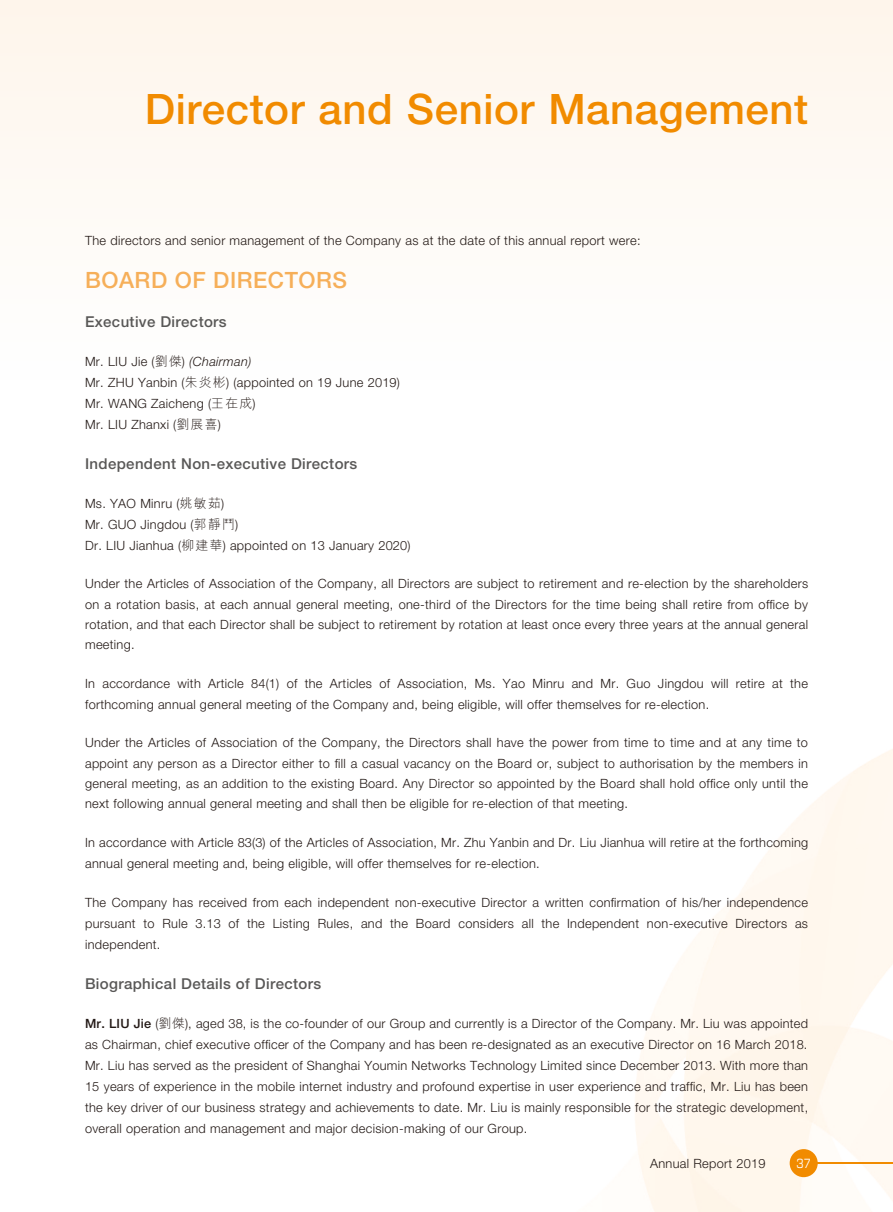
<style>
.page{position:relative;width:893px;height:1212px;background:#fff}
.page>*{position:absolute;margin:0;border:0;box-sizing:border-box;transform-origin:0 0}
.t1{font:500 42px "Helvetica Neue";letter-spacing:.015em;color:#f18b00}
.t2{font:500 22.5px "Helvetica Neue";letter-spacing:.025em;color:#f6af59}
.t3{font:500 15px "Helvetica Neue";letter-spacing:.025em;color:#595857}
.t4{font:300 12.75px/21px "Helvetica Neue";letter-spacing:.025em;color:#231916}
.t5{font:condensed 12.75px "Eurostile";color:#fff}
.s1{font-family:"M Hei HK"}
.s2{font-style:italic}
.s3{font-weight:500}
</style>
<div class="page">
<img style="left:635px;top:749px;width:258px;height:463px">
<div style="left:790px;top:1149px;width:28px;height:28px;background:#f18b00;border-radius:50%"></div>
<hr style="left:817px;top:1162px;width:76px;height:2px;background:#f18b00">
<div style="left:0;top:0;width:893px;height:381px;background:#fefaf5"></div>
<h1 class="t1" style="left:145px;top:84px;width:665px">Director and Senior Management</h1>
<p class="t4" style="left:85px;top:229px;width:557px">The directors and senior management of the Company as at the date of this annual report were:</p>
<h2 class="t2" style="left:85px;top:266px;width:264px">BOARD OF DIRECTORS</h2>
<p class="t3" style="left:85px;top:313px;width:143px">Executive Directors</p>
<p class="t4" style="left:85px;top:351px;width:316px">Mr. LIU Jie (<span class="s1">劉傑</span>) <span class="s2">(Chairman)<br></span>Mr. ZHU Yanbin (<span class="s1">朱炎彬</span>) (appointed on 19 June 2019)<br>Mr. WANG Zaicheng (<span class="s1">王在成</span>)<br>Mr. LIU Zhanxi (<span class="s1">劉展喜</span>)</p>
<p class="t3" style="left:85px;top:455px;width:274px">Independent Non-executive Directors</p>
<p class="t4" style="left:85px;top:493px;width:327px">Ms. YAO Minru (<span class="s1">姚敏茹</span>)<br>Mr. GUO Jingdou (<span class="s1">郭靜鬥</span>)<br>Dr. LIU Jianhua (<span class="s1">柳建華</span>) appointed on 13 January 2020)</p>
<p class="t4" style="left:85px;top:573px;width:725px;line-height:20.2px;text-align:justify">Under the Articles of Association of the Company, all Directors are subject to retirement and re-election by the shareholders on a rotation basis, at each annual general meeting, one-third of the Directors for the time being shall retire from office by rotation, and that each Director shall be subject to retirement by rotation at least once every three years at the annual general meeting.</p>
<p class="t4" style="left:85px;top:673px;width:724px">In accordance with Article 84(1) of the Articles of Association, Ms. Yao Minru and Mr. Guo Jingdou will retire at the forthcoming annual general meeting of the Company and, being eligible, will offer themselves for re-election.</p>
<p class="t4" style="left:85px;top:732px;width:724px;line-height:20.2px;text-align:justify">Under the Articles of Association of the Company, the Directors shall have the power from time to time and at any time to appoint any person as a Director either to fill a casual vacancy on the Board or, subject to authorisation by the members in general meeting, as an addition to the existing Board. Any Director so appointed by the Board shall hold office only until the next following annual general meeting and shall then be eligible for re-election of that meeting.</p>
<p class="t4" style="left:85px;top:832px;width:725px">In accordance with Article 83(3) of the Articles of Association, Mr. Zhu Yanbin and Dr. Liu Jianhua will retire at the forthcoming annual general meeting and, being eligible, will offer themselves for re-election.</p>
<p class="t4" style="left:85px;top:892px;width:725px;text-align:justify">The Company has received from each independent non-executive Director a written confirmation of his/her independence pursuant to Rule 3.13 of the Listing Rules, and the Board considers all the Independent non-executive Directors as independent.</p>
<p class="t3" style="left:85px;top:975px;width:238px">Biographical Details of Directors</p>
<p class="t4" style="left:85px;top:1012px;width:725px;text-align:justify"><span class="s3">Mr. LIU Jie</span> (<span class="s1">劉傑</span>), aged 38, is the co-founder of our Group and currently is a Director of the Company. Mr. Liu was appointed as Chairman, chief executive officer of the Company and has been re-designated as an executive Director on 16 March 2018.<br>Mr. Liu has served as the president of Shanghai Youmin Networks Technology Limited since December 2013. With more than 15 years of experience in the mobile internet industry and profound expertise in user experience and traffic, Mr. Liu has been the key driver of our business strategy and achievements to date. Mr. Liu is mainly responsible for the strategic development, overall operation and management and major decision-making of our Group.</p>
<p class="t4" style="left:650px;top:1152px;width:117px">Annual Report 2019</p>
<p class="t5" style="left:796px;top:1155px;width:16px">37</p>
</div>
